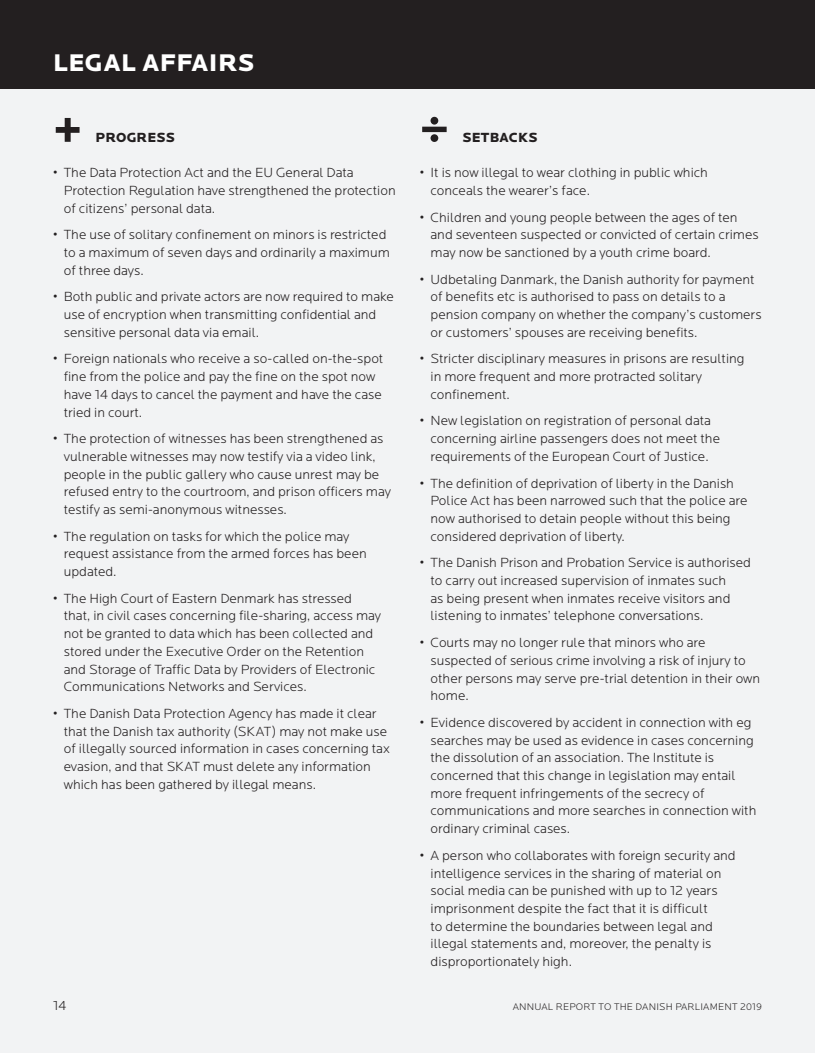
<style>
.page{position:relative;width:815px;height:1053px;background:#fff}
.page>*{position:absolute;margin:0;border:0;box-sizing:border-box;transform-origin:0 0}
.Rubrik{font:900 50px "Locator";color:#231f20}
.t1{font:900 25px "Locator";letter-spacing:.02em;color:#fff}
.Plus-minus{font:300 13.75px/17.8px "Locator";color:#231f20}
.Rubrik-2{font:900 13.75px "Locator";letter-spacing:.02em;color:#231f20}
.t2{font:300 10px "Locator";letter-spacing:.02em;color:#231f20}
</style>
<div class="page">
<div style="left:0;top:89px;width:815px;height:963px;background:#f2f3f4"></div>
<div style="left:0;top:0;width:815px;height:89px;background:#231f20"></div>
<p class="t1" style="left:53px;top:48px;width:203px">LEGAL AFFAIRS</p>
<h1 class="Rubrik" style="left:53px;top:95px;width:30px">+</h1>
<h1 class="Rubrik-2" style="left:96px;top:129px;width:81px">PROGRESS</h1>
<p class="Plus-minus" style="left:64px;top:164px;width:333px;text-indent:-11px">• The Data Protection Act and the EU General Data<br>Protection Regulation have strengthened the protection of citizens’ personal data.</p>
<p class="Plus-minus" style="left:64px;top:226px;width:328px;text-indent:-11px">• The use of solitary confinement on minors is restricted to a maximum of seven days and ordinarily a maximum of three days.</p>
<p class="Plus-minus" style="left:64px;top:288px;width:332px;text-indent:-11px">• Both public and private actors are now required to make use of encryption when transmitting confidential and sensitive personal data via email.</p>
<p class="Plus-minus" style="left:64px;top:350px;width:321px;text-indent:-11px">• Foreign nationals who receive a so-called on-the-spot fine from the police and pay the fine on the spot now have 14 days to cancel the payment and have the case tried in court.</p>
<p class="Plus-minus" style="left:64px;top:430px;width:329px;text-indent:-11px">• The protection of witnesses has been strengthened as vulnerable witnesses may now testify via a video link, people in the public gallery who cause unrest may be refused entry to the courtroom, and prison officers may testify as semi-anonymous witnesses.</p>
<p class="Plus-minus" style="left:64px;top:527px;width:305px;text-indent:-11px">• The regulation on tasks for which the police may request assistance from the armed forces has been updated.</p>
<p class="Plus-minus" style="left:64px;top:589px;width:319px;text-indent:-11px">• The High Court of Eastern Denmark has stressed that, in civil cases concerning file-sharing, access may not be granted to data which has been collected and stored under the Executive Order on the Retention and Storage of Traffic Data by Providers of Electronic Communications Networks and Services.</p>
<p class="Plus-minus" style="left:64px;top:705px;width:328px;text-indent:-11px">• The Danish Data Protection Agency has made it clear that the Danish tax authority (SKAT) may not make use of illegally sourced information in cases concerning tax evasion, and that SKAT must delete any information which has been gathered by illegal means.</p>
<h1 class="Rubrik" style="left:420px;top:95px;width:31px">÷</h1>
<h1 class="Rubrik-2" style="left:462px;top:129px;width:77px">SETBACKS</h1>
<p class="Plus-minus" style="left:431px;top:164px;width:279px;text-indent:-11px">• It is now illegal to wear clothing in public which conceals the wearer’s face.</p>
<p class="Plus-minus" style="left:431px;top:208px;width:330px;text-indent:-11px">• Children and young people between the ages of ten and seventeen suspected or convicted of certain crimes may now be sanctioned by a youth crime board.</p>
<p class="Plus-minus" style="left:431px;top:270px;width:333px;text-indent:-11px">• Udbetaling Danmark, the Danish authority for payment of benefits etc is authorised to pass on details to a pension company on whether the company’s customers or customers’ spouses are receiving benefits.</p>
<p class="Plus-minus" style="left:431px;top:350px;width:316px;text-indent:-11px">• Stricter disciplinary measures in prisons are resulting in more frequent and more protracted solitary confinement.</p>
<p class="Plus-minus" style="left:431px;top:412px;width:291px;text-indent:-11px">• New legislation on registration of personal data concerning airline passengers does not meet the requirements of the European Court of Justice.</p>
<p class="Plus-minus" style="left:431px;top:474px;width:319px;text-indent:-11px">• The definition of deprivation of liberty in the Danish Police Act has been narrowed such that the police are now authorised to detain people without this being considered deprivation of liberty.</p>
<p class="Plus-minus" style="left:431px;top:554px;width:322px;text-indent:-11px">• The Danish Prison and Probation Service is authorised to carry out increased supervision of inmates such<br>as being present when inmates receive visitors and listening to inmates’ telephone conversations.</p>
<p class="Plus-minus" style="left:431px;top:634px;width:331px;text-indent:-11px">• Courts may no longer rule that minors who are suspected of serious crime involving a risk of injury to other persons may serve pre-trial detention in their own home.</p>
<p class="Plus-minus" style="left:431px;top:713px;width:327px;text-indent:-11px">• Evidence discovered by accident in connection with eg searches may be used as evidence in cases concerning the dissolution of an association. The Institute is concerned that this change in legislation may entail more frequent infringements of the secrecy of communications and more searches in connection with ordinary criminal cases.</p>
<p class="Plus-minus" style="left:431px;top:846px;width:307px;text-indent:-11px">• A person who collaborates with foreign security and intelligence services in the sharing of material on social media can be punished with up to 12 years imprisonment despite the fact that it is difficult<br>to determine the boundaries between legal and illegal statements and, moreover, the penalty is disproportionately high.</p>
<p class="Plus-minus" style="left:53px;top:997px;width:15px">14</p>
<p class="t2" style="left:513px;top:1001px;width:251px">ANNUAL REPORT TO THE DANISH PARLIAMENT 2019</p>
</div>
